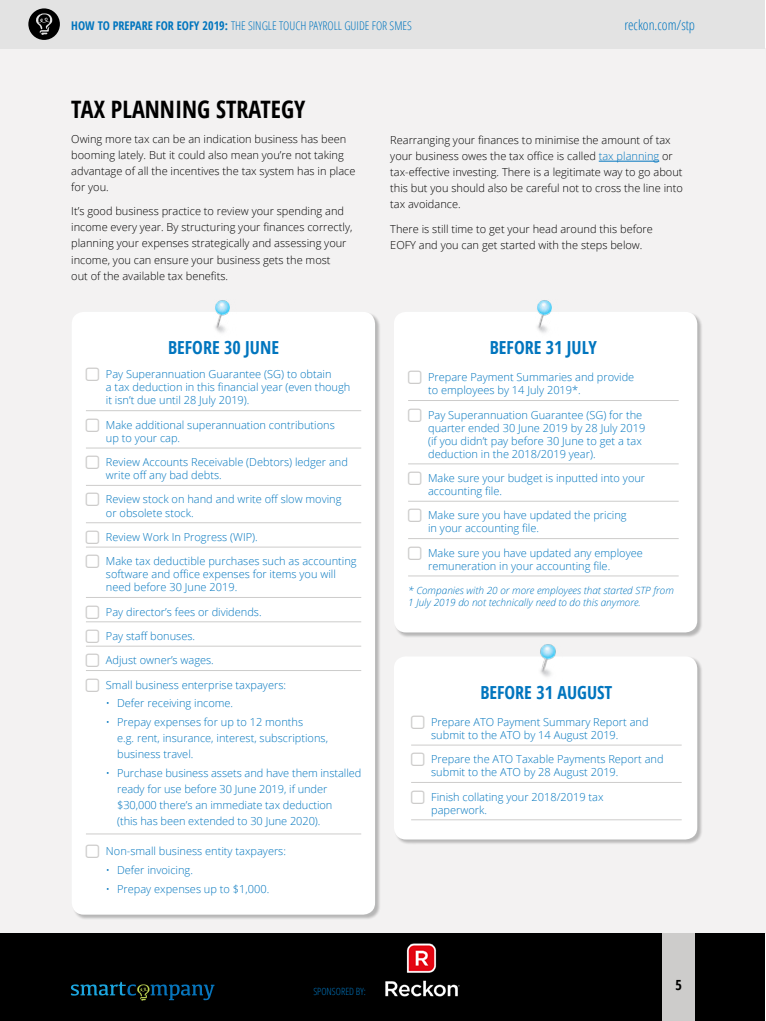
<style>
.page{position:relative;width:766px;height:1021px;background:#fff}
.page>*{position:absolute;margin:0;border:0;box-sizing:border-box;transform-origin:0 0}
.t1{font:700 condensed 24px "Open Sans";color:#000}
.t2{font:700 condensed 18px "Open Sans";color:#0075be}
.t3{font:300 condensed 14px "Open Sans";color:#0075be}
.t4{font:700 condensed 14px "Open Sans";color:#000}
.t5{font:300 condensed 12px "Open Sans";color:#0075be}
.t6{font:300 11px/13px "Open Sans";color:#0075be}
.Body{font:300 11px/16px "Open Sans";color:#000}
.note{font:italic 300 10px/12px "Open Sans";color:#0075be}
.t7{font:300 condensed 10px "Open Sans";color:#0075be}
.s1{font-weight:700}
.s2{color:#0075be}
</style>
<div class="page">
<div style="left:0;top:48px;width:765px;height:885px;background:#f3f2f2"></div>
<hr style="left:598px;top:161px;width:61px;height:1px;background:#0075be">
<div style="left:72px;top:312px;width:308px;height:607px;background:#000;opacity:.25"></div>
<div style="left:72px;top:312px;width:303px;height:602px;background:#fff;border-radius:12px"></div>
<hr style="left:86px;top:410px;width:275px;height:1px;background:#cdcccb">
<hr style="left:86px;top:448px;width:275px;height:1px;background:#cdcccb">
<hr style="left:86px;top:485px;width:275px;height:1px;background:#cdcccb">
<hr style="left:86px;top:522px;width:275px;height:1px;background:#cdcccb">
<hr style="left:86px;top:547px;width:275px;height:1px;background:#cdcccb">
<hr style="left:86px;top:597px;width:275px;height:1px;background:#cdcccb">
<hr style="left:86px;top:621px;width:275px;height:1px;background:#cdcccb">
<hr style="left:86px;top:646px;width:275px;height:1px;background:#cdcccb">
<hr style="left:86px;top:670px;width:275px;height:1px;background:#cdcccb">
<hr style="left:86px;top:833px;width:275px;height:1px;background:#cdcccb">
<div style="left:394px;top:312px;width:308px;height:325px;background:#000;opacity:.25"></div>
<div style="left:394px;top:312px;width:303px;height:320px;background:#fff;border-radius:12px"></div>
<hr style="left:408px;top:400px;width:270px;height:1px;background:#cdcccb">
<hr style="left:408px;top:463px;width:270px;height:1px;background:#cdcccb">
<hr style="left:408px;top:501px;width:270px;height:1px;background:#cdcccb">
<hr style="left:408px;top:538px;width:270px;height:1px;background:#cdcccb">
<hr style="left:408px;top:575px;width:270px;height:1px;background:#cdcccb">
<img style="left:215px;top:300px;width:15px;height:33px">
<img style="left:537px;top:300px;width:15px;height:33px">
<div style="left:394px;top:656px;width:308px;height:188px;background:#000;opacity:.25"></div>
<div style="left:394px;top:656px;width:303px;height:183px;background:#fff;border-radius:12px"></div>
<hr style="left:411px;top:744px;width:270px;height:1px;background:#cdcccb">
<hr style="left:411px;top:782px;width:270px;height:1px;background:#cdcccb">
<hr style="left:411px;top:819px;width:270px;height:1px;background:#cdcccb">
<img style="left:530px;top:635px;width:32px;height:42px">
<div style="left:0;top:933px;width:765px;height:87px;background:#000"></div>
<div style="left:662px;top:933px;width:32px;height:87px;background:#cdcccb"></div>
<svg style="left:71px;top:981px;width:143px;height:19px"></svg>
<div style="left:0;top:0;width:765px;height:48px;background:#e3e3e3"></div>
<svg style="left:28px;top:8px;width:32px;height:32px"></svg>
<img style="left:385px;top:943px;width:75px;height:54px">
<p class="t5" style="left:71px;top:17px;width:342px"><span class="s1">HOW TO PREPARE FOR EOFY 2019:</span> THE SINGLE TOUCH PAYROLL GUIDE FOR SMES</p>
<p class="t3" style="left:624px;top:15px;width:72px">reckon.com/stp</p>
<h3 class="t1" style="left:71px;top:93px;width:236px">TAX PLANNING STRATEGY</h3>
<p class="Body" style="left:71px;top:131px;width:286px">Owing more tax can be an indication business has been booming lately. But it could also mean you’re not taking advantage of all the incentives the tax system has in place for you.</p>
<p class="Body" style="left:71px;top:203px;width:282px">It’s good business practice to review your spending and income every year. By structuring your finances correctly, planning your expenses strategically and assessing your income, you can ensure your business gets the most<br>out of the available tax benefits.</p>
<h4 class="t2" style="left:168px;top:335px;width:112px">BEFORE 30 JUNE</h4>
<p class="t6" style="left:106px;top:367px;width:246px">Pay Superannuation Guarantee (SG) to obtain<br>a tax deduction in this financial year (even though it isn’t due until 28 July 2019).</p>
<p class="t6" style="left:106px;top:418px;width:230px">Make additional superannuation contributions up to your cap.</p>
<p class="t6" style="left:106px;top:455px;width:243px">Review Accounts Receivable (Debtors) ledger and write off any bad debts.</p>
<p class="t6" style="left:106px;top:492px;width:237px">Review stock on hand and write off slow moving or obsolete stock.</p>
<p class="t6" style="left:106px;top:530px;width:153px">Review Work In Progress (WIP).</p>
<p class="t6" style="left:106px;top:554px;width:252px">Make tax deductible purchases such as accounting software and office expenses for items you will need before 30 June 2019.</p>
<p class="t6" style="left:106px;top:604px;width:157px">Pay director’s fees or dividends.</p>
<p class="t6" style="left:106px;top:629px;width:91px">Pay staff bonuses.</p>
<p class="t6" style="left:106px;top:653px;width:109px">Adjust owner’s wages.</p>
<p class="t6" style="left:106px;top:677px;width:182px">Small business enterprise taxpayers:</p>
<p class="t6" style="left:106px;top:696px;width:129px">• Defer receiving income.</p>
<p class="t6" style="left:117px;top:714px;width:212px;line-height:16px;text-indent:-11px">• Prepay expenses for up to 12 months<br>e.g. rent, insurance, interest, subscriptions, business travel.</p>
<p class="t6" style="left:117px;top:764px;width:245px;line-height:16px;text-indent:-11px">• Purchase business assets and have them installed ready for use before 30 June 2019, if under $30,000 there’s an immediate tax deduction<br>(this has been extended to 30 June 2020).</p>
<p class="t6" style="left:106px;top:844px;width:181px">Non-small business entity taxpayers:</p>
<p class="t6" style="left:106px;top:863px;width:89px">• Defer invoicing.</p>
<p class="t6" style="left:106px;top:882px;width:165px">• Prepay expenses up to $1,000.</p>
<p class="Body" style="left:390px;top:132px;width:294px">Rearranging your finances to minimise the amount of tax your business owes the tax office is called <span class="s2">tax planning</span> or tax-effective investing. There is a legitimate way to go about this but you should also be careful not to cross the line into tax avoidance.</p>
<p class="Body" style="left:390px;top:220px;width:264px">There is still time to get your head around this before<br>EOFY and you can get started with the steps below.</p>
<h4 class="t2" style="left:489px;top:335px;width:109px">BEFORE 31 JULY</h4>
<p class="t6" style="left:428px;top:370px;width:208px">Prepare Payment Summaries and provide to employees by 14 July 2019*.</p>
<p class="t6" style="left:428px;top:408px;width:219px">Pay Superannuation Guarantee (SG) for the quarter ended 30 June 2019 by 28 July 2019 (if you didn’t pay before 30 June to get a tax deduction in the 2018/2019 year).</p>
<p class="t6" style="left:428px;top:471px;width:218px">Make sure your budget is inputted into your accounting file.</p>
<p class="t6" style="left:428px;top:508px;width:200px">Make sure you have updated the pricing in your accounting file.</p>
<p class="t6" style="left:428px;top:546px;width:216px">Make sure you have updated any employee remuneration in your accounting file.</p>
<p class="note" style="left:408px;top:584px;width:267px">* Companies with 20 or more employees that started STP from<br>1 July 2019 do not technically need to do this anymore.</p>
<h4 class="t2" style="left:480px;top:679px;width:133px">BEFORE 31 AUGUST</h4>
<p class="t6" style="left:431px;top:715px;width:219px">Prepare ATO Payment Summary Report and submit to the ATO by 14 August 2019.</p>
<p class="t6" style="left:431px;top:752px;width:234px">Prepare the ATO Taxable Payments Report and submit to the ATO by 28 August 2019.</p>
<p class="t6" style="left:431px;top:789px;width:174px">Finish collating your 2018/2019 tax paperwork.</p>
<p class="t7" style="left:313px;top:985px;width:54px">SPONSORED BY:</p>
<p class="t4" style="left:675px;top:974px;width:8px">5</p>
</div>
